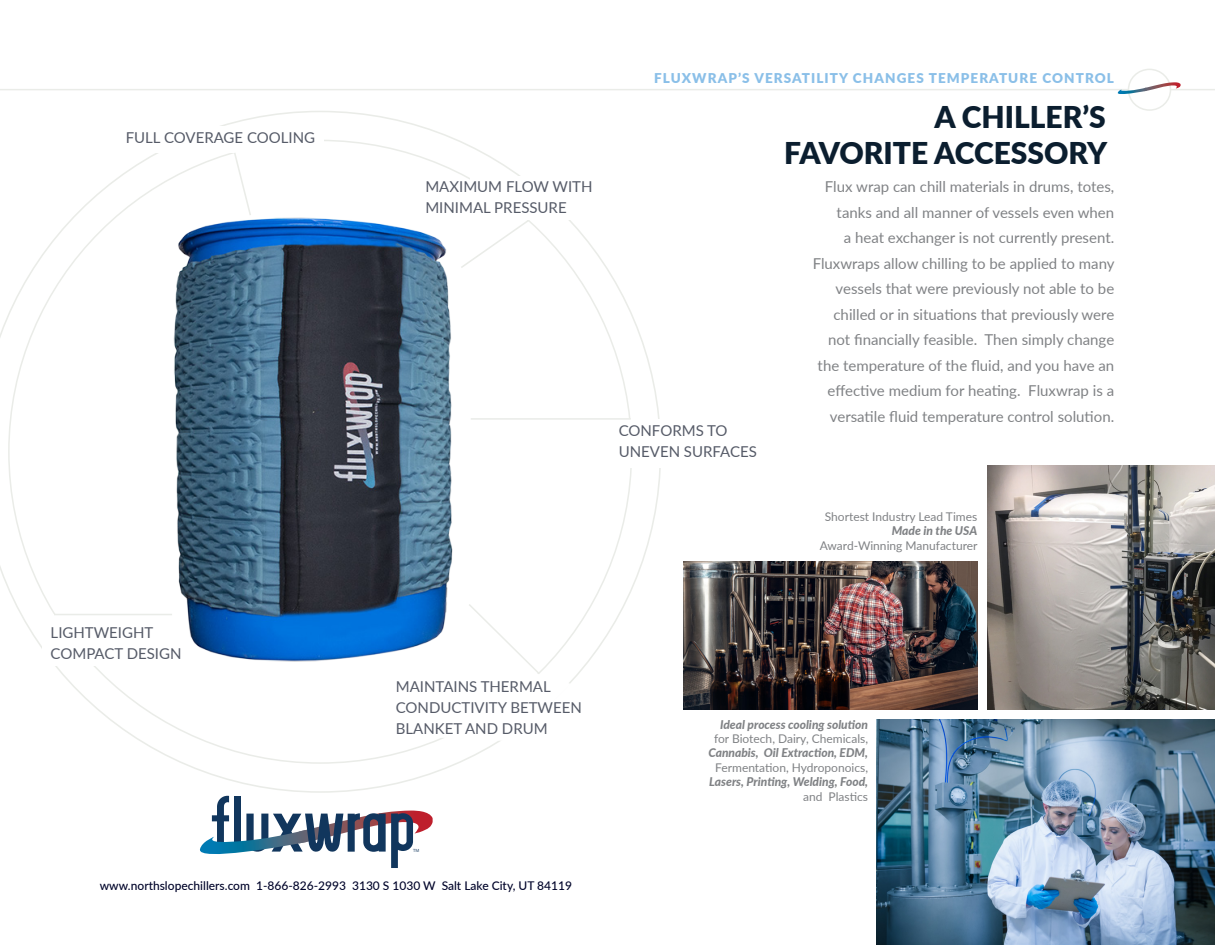
<style>
.page{position:relative;width:1215px;height:945px;background:#fff}
.page>*{position:absolute;margin:0;border:0;box-sizing:border-box;transform-origin:0 0}
.t1{font:900 30px "Lato";color:#0b1e2f}
.t2{font:15px/25.5px "Lato";color:#808285;text-align:right}
.t3{font:15px/21px "Lato";color:#565b68}
.t4{font:900 13.5px "Lato";letter-spacing:.08em;color:#8abfe8}
.t5{font:italic 800 12px/14.4px "Lato";color:#808285;text-align:right}
.t6{font:500 12px "Lato";color:#00042a}
.t7{font:12px "Lato";color:#808285}
.t8{font:4.2px "Open Sans";color:#11365d}
.s1{font-weight:400;font-style:normal}
</style>
<div class="page">
<img style="left:683px;top:561px;width:294px;height:149px">
<img style="left:877px;top:719px;width:338px;height:226px">
<img style="left:988px;top:465px;width:227px;height:245px">
<hr style="left:0;top:89px;width:1215px;height:1px;background:#eaece8">
<div style="left:1128px;top:69px;width:43px;height:42px;border:2px solid #eaece8;border-radius:50%"></div>
<svg style="left:199px;top:796px;width:234px;height:72px"></svg>
<svg style="left:0;top:111px;width:661px;height:682px"></svg>
<svg style="left:459px;top:218px;width:72px;height:52px"></svg>
<div style="left:471px;top:176px;width:106px;height:44px;background:#fff"></div>
<div style="left:130px;top:126px;width:193px;height:27px;background:#fff"></div>
<svg style="left:233px;top:153px;width:19px;height:64px"></svg>
<div style="left:619px;top:420px;width:68px;height:48px;background:#fff"></div>
<div style="left:43px;top:615px;width:68px;height:51px;background:#fff"></div>
<hr style="left:54px;top:614px;width:118px;height:1px;background:#eaece8">
<svg style="left:1118px;top:82px;width:63px;height:12px"></svg>
<hr style="left:471px;top:418px;width:160px;height:2px;background:#eaece8">
<svg style="left:433px;top:602px;width:138px;height:139px"></svg>
<p class="t3" style="left:126px;top:126px;width:191px">FULL COVERAGE COOLING</p>
<p class="t3" style="left:425px;top:176px;width:169px">MAXIMUM FLOW WITH<br>MINIMAL PRESSURE</p>
<p class="t4" style="left:654px;top:68px;width:462px">FLUXWRAP’S VERSATILITY CHANGES TEMPERATURE CONTROL</p>
<p class="t3" style="left:619px;top:420px;width:140px">CONFORMS TO<br>UNEVEN SURFACES</p>
<p class="t1" style="left:935px;top:95px;width:173px">A CHILLER’S</p>
<p class="t1" style="left:784px;top:131px;width:325px">FAVORITE ACCESSORY</p>
<p class="t2" style="left:813px;top:173px;width:303px">Flux wrap can chill materials in drums, totes, tanks and all manner of vessels even when<br>a heat exchanger is not currently present.<br>Fluxwraps allow chilling to be applied to many vessels that were previously not able to be chilled or in situations that previously were not financially feasible. Then simply change the temperature of the fluid, and you have an effective medium for heating. Fluxwrap is a versatile fluid temperature control solution.</p>
<p class="t7" style="left:825px;top:508px;width:154px">Shortest Industry Lead Times</p>
<p class="t5" style="left:892px;top:523px;width:87px">Made in the USA</p>
<p class="t7" style="left:820px;top:537px;width:159px">Award-Winning Manufacturer</p>
<p class="t3" style="left:51px;top:621px;width:132px">LIGHTWEIGHT<br>COMPACT DESIGN</p>
<p class="t3" style="left:396px;top:676px;width:188px">MAINTAINS THERMAL<br>CONDUCTIVITY BETWEEN<br>BLANKET AND DRUM</p>
<p class="t8" style="left:413px;top:847px;width:8px">TM</p>
<p class="t6" style="left:100px;top:877px;width:474px">www.northslopechillers.com 1-866-826-2993 3130 S 1030 W Salt Lake City, UT 84119</p>
<p class="t5" style="left:708px;top:717px;width:161px">Ideal process cooling solution <span class="s1">for Biotech, Dairy, Chemicals,<br></span>Cannabis, Oil Extraction, EDM,<br><span class="s1">Fermentation, Hydroponoics,<br></span>Lasers, Printing, Welding, Food, <span class="s1">and Plastics</span></p>
</div>
